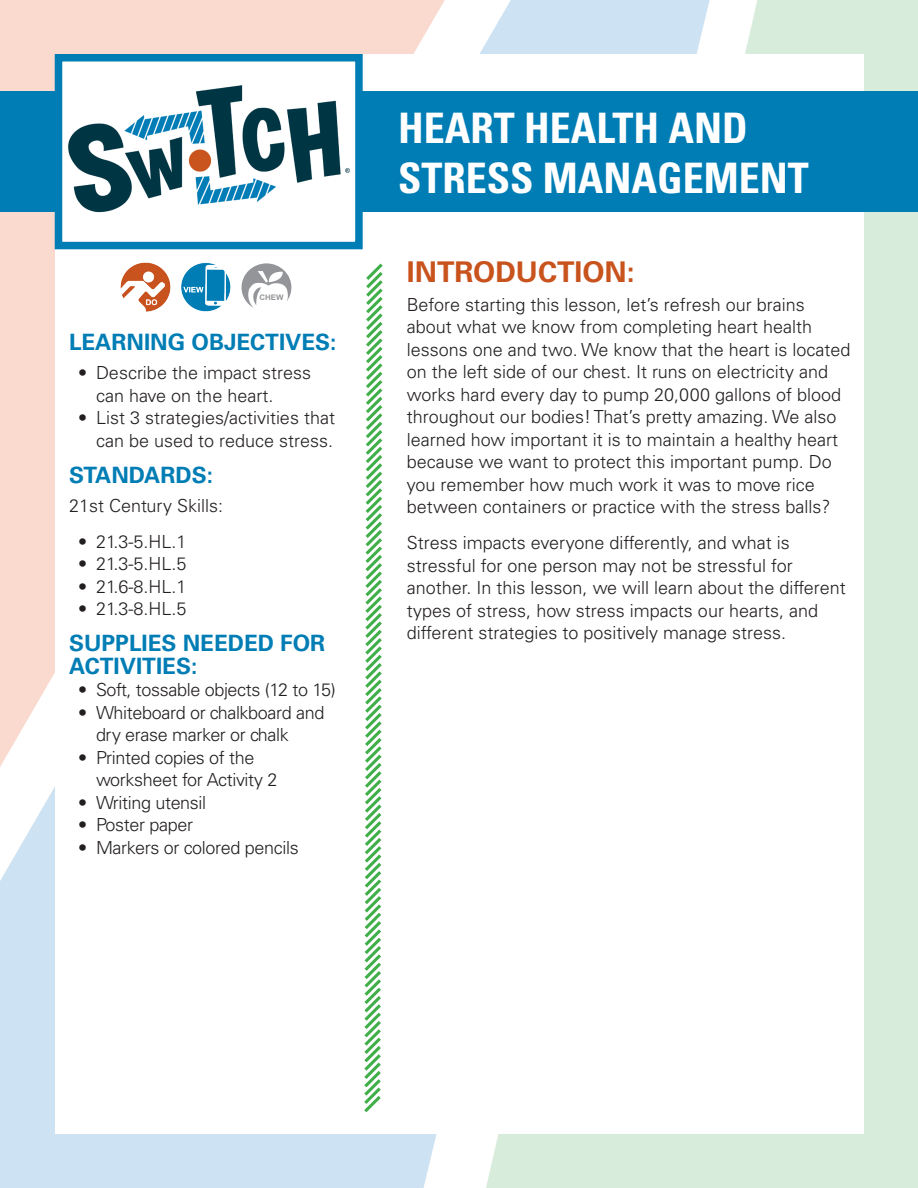
<style>
.page{position:relative;width:918px;height:1188px;background:#fff}
.page>*{position:absolute;margin:0;border:0;box-sizing:border-box;transform-origin:0 0}
.Worksheet_Title{font:700 condensed 42px/50.4px "Univers LT Std";color:#fff}
.Orange_Headers{font:700 28.5px "Univers LT Std";color:#c8531d}
.Blue_Caps{font:700 22.5px/22.5px "Univers LT Std";color:#007db5}
.Normal_text{font:300 18px/22.5px "Univers LT Std";color:#231f20}
.Normal_text-2{font:300 18px/22.5px "Univers LT Std";letter-spacing:-.02em;color:#231f20}
.t1{font:700 7.65px "Arial";color:#939598;scale:1.04 1}
</style>
<div class="page">
<img style="left:0;top:0;width:918px;height:1188px">
<div style="left:56px;top:54px;width:808px;height:1080px;background:#fff"></div>
<div style="left:0;top:92px;width:918px;height:120px;background:#007db5"></div>
<img style="left:64px;top:85px;width:290px;height:128px">
<div style="left:55px;top:54px;width:308px;height:195px;border:8px solid #007db5"></div>
<svg style="left:242px;top:263px;width:49px;height:45px"></svg>
<img style="left:120px;top:262px;width:50px;height:50px">
<img style="left:170px;top:262px;width:61px;height:50px">
<svg style="left:364px;top:263px;width:19px;height:850px"></svg>
<p class="t1" style="left:259px;top:292px;width:25px">CHEW</p>
<p class="Blue_Caps" style="left:69px;top:331px;width:269px">LEARNING OBJECTIVES:</p>
<p class="Normal_text" style="left:96px;top:362px;width:217px;text-indent:-18px">• Describe the impact stress can have on the heart.</p>
<p class="Normal_text" style="left:78px;top:407px;width:259px;text-align:right">• List 3 strategies/activities that can be used to reduce stress.</p>
<p class="Blue_Caps" style="left:69px;top:464px;width:146px">STANDARDS:</p>
<p class="Normal_text" style="left:69px;top:494px;width:156px">21st Century Skills:</p>
<p class="Normal_text" style="left:78px;top:530px;width:110px">• 21.3-5.HL.1</p>
<p class="Normal_text" style="left:78px;top:553px;width:110px">• 21.3-5.HL.5</p>
<p class="Normal_text" style="left:78px;top:575px;width:110px">• 21.6-8.HL.1</p>
<p class="Normal_text" style="left:78px;top:598px;width:110px">• 21.3-8.HL.5</p>
<p class="Blue_Caps" style="left:69px;top:632px;width:258px">SUPPLIES NEEDED FOR<br>ACTIVITIES:</p>
<p class="Normal_text-2" style="left:78px;top:679px;width:259px">• Soft, tossable objects (12 to 15)</p>
<p class="Normal_text-2" style="left:96px;top:701px;width:230px;text-indent:-18px">• Whiteboard or chalkboard and dry erase marker or chalk</p>
<p class="Normal_text-2" style="left:96px;top:746px;width:183px;text-indent:-18px">• Printed copies of the worksheet for Activity 2</p>
<p class="Normal_text-2" style="left:78px;top:791px;width:130px">• Writing utensil</p>
<p class="Normal_text-2" style="left:78px;top:814px;width:117px">• Poster paper</p>
<p class="Normal_text-2" style="left:78px;top:836px;width:222px">• Markers or colored pencils</p>
<p class="Worksheet_Title" style="left:398px;top:102px;width:412px">HEART HEALTH AND<br>STRESS MANAGEMENT</p>
<p class="Orange_Headers" style="left:407px;top:255px;width:229px">INTRODUCTION:</p>
<p class="Normal_text" style="left:407px;top:293px;width:445px">Before starting this lesson, let’s refresh our brains about what we know from completing heart health lessons one and two. We know that the heart is located on the left side of our chest. It runs on electricity and works hard every day to pump 20,000 gallons of blood throughout our bodies! That’s pretty amazing. We also learned how important it is to maintain a healthy heart because we want to protect this important pump. Do you remember how much work it was to move rice between containers or practice with the stress balls?</p>
<p class="Normal_text" style="left:407px;top:532px;width:440px">Stress impacts everyone differently, and what is stressful for one person may not be stressful for another. In this lesson, we will learn about the different types of stress, how stress impacts our hearts, and different strategies to positively manage stress.</p>
</div>
